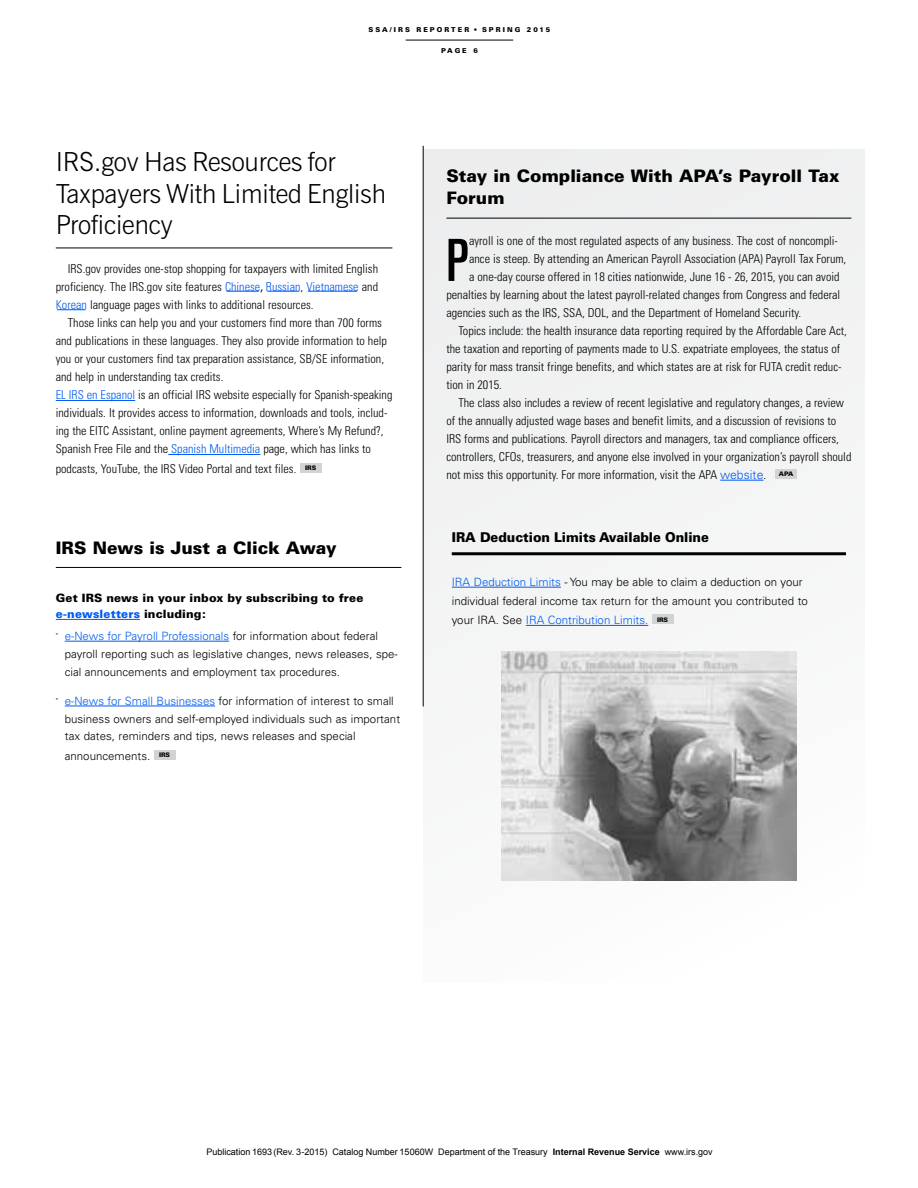
<style>
.page{position:relative;width:918px;height:1188px;background:#fff}
.page>*{position:absolute;margin:0;border:0;box-sizing:border-box;transform-origin:0 0}
.t1{font:ultra-condensed 58.35px "Univers";color:#000}
.t2{font:300 26.25px/31.5px "News Gothic BT";letter-spacing:-.005em;color:#000}
.t3{font:900 17.25px/22.5px "Univers";letter-spacing:-.005em;color:#000}
.t4{font:900 13.5px "Univers";letter-spacing:-.005em;color:#000;scale:.95 1}
.t5{font:300 condensed 12.15px/18px "Univers";color:#000}
.t6{font:300 11.55px/17.7px "Univers";color:#000}
.t7{font:900 11.55px/16.5px "Univers";letter-spacing:.01em;color:#000}
.t8{font:9px "Arial";color:#000}
.t9{font:900 6.75px "Univers";letter-spacing:.3em;color:#000}
.t10{font:900 6.3px "Univers";letter-spacing:-.005em;color:#000}
.s1{color:#005bf0}
.s2{font-family:"Myriad Pro";font-weight:400;font-stretch:normal}
.s3{font-stretch:normal;color:#005bf0}
.s4{font-weight:700}
</style>
<div class="page">
<hr style="left:406px;top:40px;width:107px;height:1px;background:#000">
<div style="left:423px;top:150px;width:442px;height:833px;background:#f3f3f4"></div>
<hr style="left:423px;top:146px;width:1px;height:560px;background:#000">
<hr style="left:56px;top:248px;width:336px;height:1px;background:#000">
<hr style="left:56px;top:400px;width:79px;height:1px;background:#005bf0">
<hr style="left:168px;top:454px;width:92px;height:1px;background:#005bf0">
<hr style="left:56px;top:567px;width:345px;height:1px;background:#000">
<hr style="left:56px;top:619px;width:84px;height:1px;background:#005bf0">
<hr style="left:65px;top:641px;width:164px;height:1px;background:#005bf0">
<hr style="left:65px;top:706px;width:150px;height:1px;background:#005bf0">
<hr style="left:452px;top:552px;width:394px;height:3px;background:#000">
<hr style="left:452px;top:587px;width:109px;height:1px;background:#005bf0">
<hr style="left:526px;top:625px;width:122px;height:1px;background:#005bf0">
<hr style="left:446px;top:218px;width:405px;height:1px;background:#000">
<hr style="left:720px;top:480px;width:43px;height:1px;background:#005bf0">
<svg style="left:57px;top:309px;width:29px;height:1px"></svg>
<hr style="left:308px;top:291px;width:49px;height:1px;background:#005bf0">
<hr style="left:267px;top:291px;width:32px;height:1px;background:#005bf0">
<hr style="left:226px;top:291px;width:33px;height:1px;background:#005bf0">
<div style="left:300px;top:463px;width:22px;height:10px;background:#d1d3d4"></div>
<div style="left:154px;top:750px;width:21px;height:10px;background:#d1d3d4"></div>
<div style="left:775px;top:469px;width:22px;height:10px;background:#d1d3d4"></div>
<div style="left:652px;top:614px;width:21px;height:10px;background:#d1d3d4"></div>
<img style="left:501px;top:652px;width:295px;height:228px">
<p class="t9" style="left:369px;top:26px;width:183px">SSA/IRS Repor ter • s pri ng 2015</p>
<p class="t9" style="left:441px;top:47px;width:38px">Pa ge 6</p>
<h1 class="t2" style="left:56px;top:146px;width:332px">IRS.gov Has Resources for<br>Taxpayers With Limited English<br>Proficiency</h1>
<p class="t5" style="left:56px;top:260px;width:324px;text-align:justify;text-indent:12px">IRS.gov provides one-stop shopping for taxpayers with limited English proficiency. The IRS.gov site features <span class="s1">Chinese</span><span class="s2">,</span> <span class="s1">Russian</span>, <span class="s1">Vietnamese</span> and <span class="s1">Korean</span> language pages with links to additional resources.</p>
<p class="t5" style="left:56px;top:314px;width:333px;text-indent:12px">Those links can help you and your customers find more than 700 forms and publications in these languages. They also provide information to help you or your customers find tax preparation assistance, SB/SE information, and help in understanding tax credits.</p>
<p class="t5" style="left:56px;top:386px;width:338px"><span class="s1">EL IRS en Espanol</span> is an official IRS website especially for Spanish-speaking individuals. It provides access to information, downloads and tools, includ&shy;ing the EITC Assistant, online payment agreements, Where’s My Refund?, Spanish Free File and the <span class="s1">Spanish Multimedia</span> page, which has links to</p>
<p class="t5" style="left:56px;top:459px;width:242px">podcasts, YouTube, the IRS Video Portal and text files.</p>
<p class="t10" style="left:305px;top:464px;width:13px">IRS</p>
<h2 class="t3" style="left:56px;top:536px;width:282px">IRS News is Just a Click Away</h2>
<p class="t7" style="left:56px;top:589px;width:309px">Get IRS news in your inbox by subscribing to free <span class="s1">e-newsletters</span> including:</p>
<p class="t6" style="left:65px;top:627px;width:334px"><span class="s1">e-News for Payroll Professionals</span> for information about federal payroll reporting such as legislative changes, news releases, spe&shy;cial announcements and employment tax procedures.</p>
<p class="t6" style="left:65px;top:692px;width:337px"><span class="s1">e-News for Small Businesses</span> for information of interest to small business owners and self-employed individuals such as important tax dates, reminders and tips, news releases and special</p>
<p class="t6" style="left:65px;top:747px;width:87px">announcements.</p>
<p class="t10" style="left:159px;top:751px;width:13px">IRS</p>
<h2 class="t3" style="left:446px;top:164px;width:395px">Stay in Compliance With APA’s Payroll Tax<br>Forum</h2>
<p class="t1" style="left:446px;top:227px;width:24px">P</p>
<p class="t5" style="left:469px;top:232px;width:370px">ayroll is one of the most regulated aspects of any business. The cost of noncompli-</p>
<p class="t5" style="left:469px;top:250px;width:379px">ance is steep. By attending an American Payroll Association (APA) Payroll Tax Forum,</p>
<p class="t5" style="left:469px;top:268px;width:372px">a one-day course offered in 18 cities nationwide, June 16 - 26, 2015, you can avoid</p>
<p class="t5" style="left:446px;top:286px;width:395px">penalties by learning about the latest payroll-related changes from Congress and federal</p>
<p class="t5" style="left:446px;top:304px;width:356px">agencies such as the IRS, SSA, DOL, and the Department of Homeland Security.</p>
<p class="t5" style="left:446px;top:322px;width:402px;text-indent:12px">Topics include: the health insurance data reporting required by the Affordable Care Act, the taxation and reporting of payments made to U.S. expatriate employees, the status of parity for mass transit fringe benefits, and which states are at risk for FUTA credit reduc&shy;tion in 2015.</p>
<p class="t5" style="left:446px;top:394px;width:407px;text-indent:12px">The class also includes a review of recent legislative and regulatory changes, a review of the annually adjusted wage bases and benefit limits, and a discussion of revisions to IRS forms and publications. Payroll directors and managers, tax and compliance officers, controllers, CFOs, treasurers, and anyone else involved in your organization’s payroll should not miss this opportunity. For more information, visit the APA <span class="s3">website</span>.</p>
<p class="t10" style="left:779px;top:470px;width:16px">APA</p>
<h3 class="t4" style="left:452px;top:528px;width:272px">IRA Deduction Limits Available Online</h3>
<p class="t6" style="left:452px;top:572px;width:358px;line-height:19px"><span class="s1">IRA Deduction Limits</span> - You may be able to claim a deduction on your individual federal income tax return for the amount you contributed to your IRA. See <span class="s1">IRA Contribution Limits.</span></p>
<p class="t10" style="left:657px;top:616px;width:13px">IRS</p>
<p class="t8" style="left:206px;top:1146px;width:228px">Publication 1693 (Rev. 3-2015) Catalog Number 15060W</p>
<p class="t8" style="left:438px;top:1146px;width:276px">Department of the Treasury <span class="s4">Internal Revenue Service</span> www.irs.gov</p>
</div>
